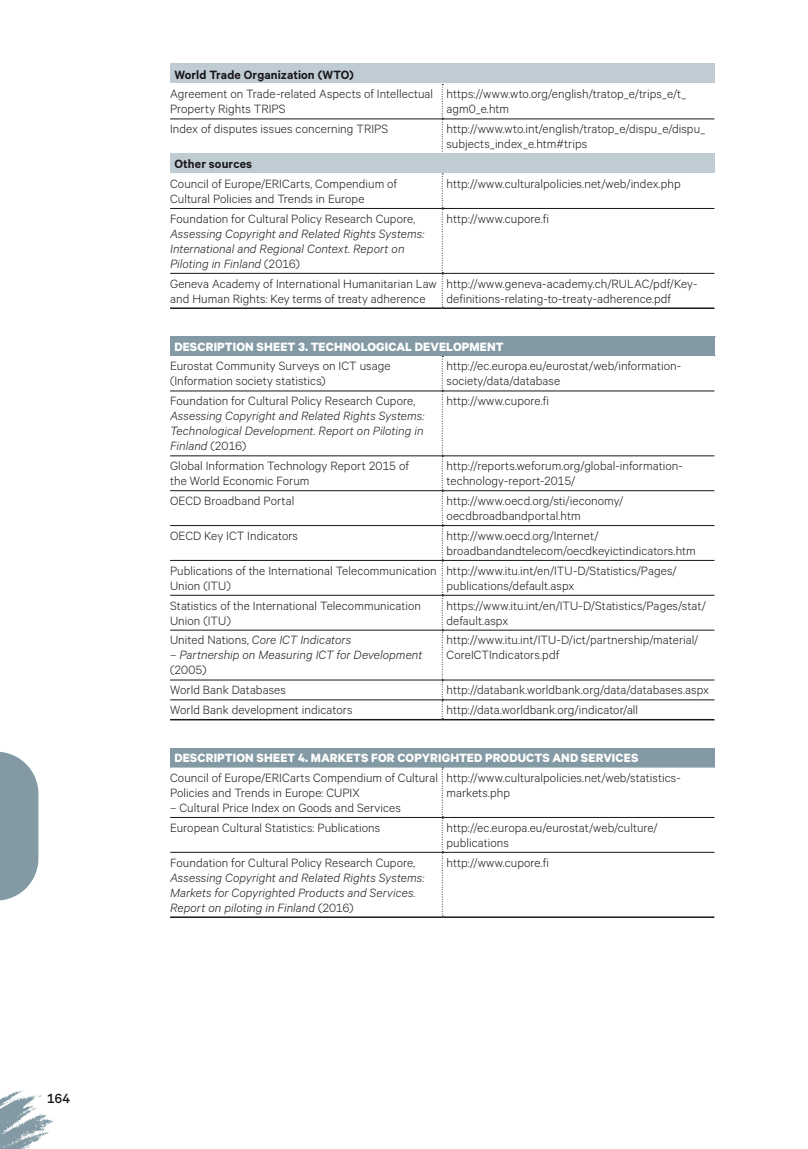
<style>
.page{position:relative;width:808px;height:1149px;background:#fff}
.page>*{position:absolute;margin:0;border:0;box-sizing:border-box;transform-origin:0 0}
.t1{font:500 15px "Calibre";color:#1a171b}
.t2{font:300 13.5px/15px "Calibre";letter-spacing:.005em;color:#1a171b}
.t3{font:italic 300 13.5px/15px "Calibre";letter-spacing:.005em;color:#1a171b}
.t4{font:700 13.5px "Calibre";letter-spacing:.015em;color:#fff}
.t5{font:600 13.5px "Calibre";letter-spacing:.005em;color:#1a171b}
.s1{font-style:normal}
</style>
<div class="page">
<svg style="left:0;top:1090px;width:54px;height:59px"></svg>
<svg style="left:0;top:752px;width:38px;height:148px;background:#92a6af"></svg>
<svg style="left:170px;top:83px;width:544px;height:224px"></svg>
<svg style="left:442px;top:84px;width:1px;height:69px"></svg>
<svg style="left:442px;top:173px;width:1px;height:134px"></svg>
<hr style="left:170px;top:118px;width:272px;height:1px;background:#1a171b">
<hr style="left:442px;top:118px;width:272px;height:1px;background:#1a171b">
<hr style="left:170px;top:208px;width:272px;height:1px;background:#1a171b">
<hr style="left:442px;top:208px;width:272px;height:1px;background:#1a171b">
<hr style="left:170px;top:273px;width:272px;height:1px;background:#1a171b">
<hr style="left:442px;top:273px;width:272px;height:1px;background:#1a171b">
<hr style="left:170px;top:307px;width:272px;height:2px;background:#1a171b">
<hr style="left:442px;top:307px;width:272px;height:2px;background:#1a171b">
<div style="left:170px;top:64px;width:544px;height:19px;background:#bfccd3"></div>
<div style="left:170px;top:153px;width:544px;height:20px;background:#bfccd3"></div>
<div style="left:170px;top:336px;width:544px;height:20px;background:#839aa4"></div>
<svg style="left:170px;top:356px;width:544px;height:361px"></svg>
<svg style="left:442px;top:356px;width:1px;height:361px"></svg>
<hr style="left:170px;top:390px;width:272px;height:1px;background:#1a171b">
<hr style="left:442px;top:390px;width:272px;height:1px;background:#1a171b">
<hr style="left:170px;top:455px;width:272px;height:1px;background:#1a171b">
<hr style="left:442px;top:455px;width:272px;height:1px;background:#1a171b">
<hr style="left:170px;top:490px;width:272px;height:1px;background:#1a171b">
<hr style="left:442px;top:490px;width:272px;height:1px;background:#1a171b">
<hr style="left:170px;top:525px;width:272px;height:1px;background:#1a171b">
<hr style="left:442px;top:525px;width:272px;height:1px;background:#1a171b">
<hr style="left:170px;top:560px;width:272px;height:1px;background:#1a171b">
<hr style="left:442px;top:560px;width:272px;height:1px;background:#1a171b">
<hr style="left:170px;top:594px;width:272px;height:1px;background:#1a171b">
<hr style="left:442px;top:594px;width:272px;height:1px;background:#1a171b">
<hr style="left:170px;top:629px;width:272px;height:1px;background:#1a171b">
<hr style="left:442px;top:629px;width:272px;height:1px;background:#1a171b">
<hr style="left:170px;top:679px;width:272px;height:1px;background:#1a171b">
<hr style="left:442px;top:679px;width:272px;height:1px;background:#1a171b">
<hr style="left:170px;top:699px;width:272px;height:1px;background:#1a171b">
<hr style="left:442px;top:699px;width:272px;height:1px;background:#1a171b">
<svg style="left:714px;top:336px;width:1px;height:20px"></svg>
<hr style="left:170px;top:718px;width:272px;height:2px;background:#1a171b">
<hr style="left:442px;top:718px;width:272px;height:2px;background:#1a171b">
<div style="left:170px;top:747px;width:544px;height:20px;background:#839aa4"></div>
<svg style="left:170px;top:767px;width:544px;height:149px"></svg>
<svg style="left:442px;top:767px;width:1px;height:149px"></svg>
<hr style="left:170px;top:816px;width:272px;height:1px;background:#1a171b">
<hr style="left:442px;top:816px;width:272px;height:1px;background:#1a171b">
<hr style="left:170px;top:851px;width:272px;height:1px;background:#1a171b">
<hr style="left:442px;top:851px;width:272px;height:1px;background:#1a171b">
<hr style="left:170px;top:916px;width:272px;height:1px;background:#1a171b">
<hr style="left:442px;top:916px;width:272px;height:1px;background:#1a171b">
<p class="t1" style="left:47px;top:1089px;width:25px">164</p>
<p class="t5" style="left:174px;top:66px;width:181px">World Trade Organization (WTO)</p>
<p class="t2" style="left:170px;top:86px;width:265px">Agreement on Trade-related Aspects of Intellectual<br>Property Rights TRIPS</p>
<p class="t2" style="left:446px;top:86px;width:241px">https://www.wto.org/english/tratop_e/trips_e/t_ agm0_e.htm</p>
<p class="t2" style="left:170px;top:121px;width:220px">Index of disputes issues concerning TRIPS</p>
<p class="t2" style="left:446px;top:121px;width:260px">http://www.wto.int/english/tratop_e/dispu_e/dispu_ subjects_index_e.htm#trips</p>
<p class="t5" style="left:174px;top:156px;width:79px">Other sources</p>
<p class="t2" style="left:170px;top:175px;width:228px">Council of Europe/ERICarts, Compendium of<br>Cultural Policies and Trends in Europe</p>
<p class="t2" style="left:446px;top:175px;width:236px">http://www.culturalpolicies.net/web/index.php</p>
<p class="t2" style="left:170px;top:210px;width:247px">Foundation for Cultural Policy Research Cupore,</p>
<p class="t3" style="left:170px;top:225px;width:256px">Assessing Copyright and Related Rights Systems:<br>International and Regional Context. Report on<br>Piloting in Finland <span class="s1">(2016)</span></p>
<p class="t2" style="left:446px;top:210px;width:104px">http://www.cupore.fi</p>
<p class="t2" style="left:170px;top:275px;width:268px">Geneva Academy of International Humanitarian Law and Human Rights: Key terms of treaty adherence</p>
<p class="t2" style="left:446px;top:275px;width:252px">http://www.geneva-academy.ch/RULAC/pdf/Key&shy;definitions-relating-to-treaty-adherence.pdf</p>
<p class="t4" style="left:174px;top:338px;width:331px">DESCRIPTION SHEET 3. TECHNOLOGICAL DEVELOPMENT</p>
<p class="t2" style="left:170px;top:358px;width:222px">Eurostat Community Surveys on ICT usage (Information society statistics)</p>
<p class="t2" style="left:446px;top:358px;width:236px">http://ec.europa.eu/eurostat/web/information&shy;society/data/database</p>
<p class="t2" style="left:170px;top:393px;width:247px">Foundation for Cultural Policy Research Cupore,</p>
<p class="t3" style="left:170px;top:408px;width:256px;text-align:justify">Assessing Copyright and Related Rights Systems:<br>Technological Development. Report on Piloting in Finland <span class="s1">(2016)</span></p>
<p class="t2" style="left:446px;top:393px;width:104px">http://www.cupore.fi</p>
<p class="t2" style="left:170px;top:457px;width:240px">Global Information Technology Report 2015 of the World Economic Forum</p>
<p class="t2" style="left:446px;top:457px;width:238px">http://reports.weforum.org/global-information&shy;technology-report-2015/</p>
<p class="t2" style="left:170px;top:492px;width:126px">OECD Broadband Portal</p>
<p class="t2" style="left:446px;top:492px;width:178px">http://www.oecd.org/sti/ieconomy/ oecdbroadbandportal.htm</p>
<p class="t2" style="left:170px;top:527px;width:129px">OECD Key ICT Indicators</p>
<p class="t2" style="left:446px;top:527px;width:251px">http://www.oecd.org/Internet/ broadbandandtelecom/oecdkeyictindicators.htm</p>
<p class="t2" style="left:170px;top:562px;width:268px">Publications of the International Telecommunication<br>Union (ITU)</p>
<p class="t2" style="left:446px;top:562px;width:232px">http://www.itu.int/en/ITU-D/Statistics/Pages/ publications/default.aspx</p>
<p class="t2" style="left:170px;top:597px;width:253px">Statistics of the International Telecommunication<br>Union (ITU)</p>
<p class="t2" style="left:446px;top:597px;width:261px">https://www.itu.int/en/ITU-D/Statistics/Pages/stat/ default.aspx</p>
<p class="t3" style="left:170px;top:632px;width:183px"><span class="s1">United Nations,</span> Core ICT Indicators</p>
<p class="t3" style="left:170px;top:647px;width:254px">– Partnership on Measuring ICT for Development</p>
<p class="t2" style="left:170px;top:662px;width:38px">(2005)</p>
<p class="t2" style="left:446px;top:632px;width:253px">http://www.itu.int/ITU-D/ict/partnership/material/<br>CoreICTIndicators.pdf</p>
<p class="t2" style="left:170px;top:681px;width:117px">World Bank Databases</p>
<p class="t2" style="left:446px;top:681px;width:264px">http://databank.worldbank.org/data/databases.aspx</p>
<p class="t2" style="left:170px;top:701px;width:184px">World Bank development indicators</p>
<p class="t2" style="left:446px;top:701px;width:193px">http://data.worldbank.org/indicator/all</p>
<p class="t4" style="left:174px;top:749px;width:465px">DESCRIPTION SHEET 4. MARKETS FOR COPYRIGHTED PRODUCTS AND SERVICES</p>
<p class="t2" style="left:170px;top:769px;width:269px">Council of Europe/ERICarts Compendium of Cultural<br>Policies and Trends in Europe: CUPIX</p>
<p class="t2" style="left:170px;top:799px;width:232px">– Cultural Price Index on Goods and Services</p>
<p class="t2" style="left:446px;top:769px;width:236px">http://www.culturalpolicies.net/web/statistics&shy;markets.php</p>
<p class="t2" style="left:170px;top:819px;width:212px">European Cultural Statistics: Publications</p>
<p class="t2" style="left:446px;top:819px;width:213px">http://ec.europa.eu/eurostat/web/culture/ publications</p>
<p class="t2" style="left:170px;top:854px;width:247px">Foundation for Cultural Policy Research Cupore,</p>
<p class="t3" style="left:170px;top:869px;width:256px">Assessing Copyright and Related Rights Systems:<br>Markets for Copyrighted Products and Services.<br>Report on piloting in Finland <span class="s1">(2016)</span></p>
<p class="t2" style="left:446px;top:854px;width:104px">http://www.cupore.fi</p>
</div>
